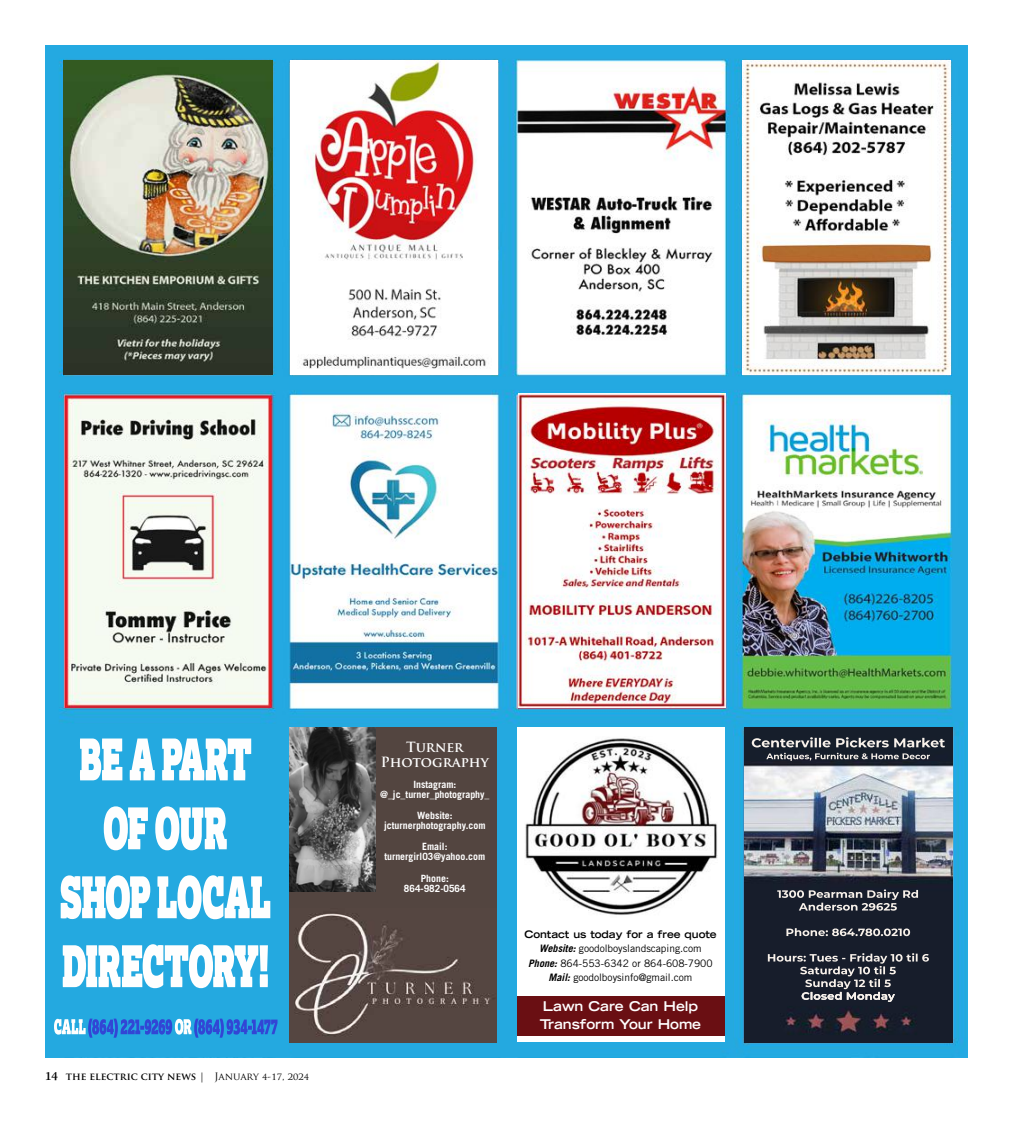
<style>
.page{position:relative;width:1013px;height:1125px;background:#fff}
.page>*{position:absolute;margin:0;border:0;box-sizing:border-box;transform-origin:0 0}
.t1{font:700 13.75px/14.6px "Trajan Pro";color:#fff;text-align:center}
.t2{font:700 expanded 13.5px/17.5px "Trade Gothic LT Std";letter-spacing:-.005em;color:#fff}
.t3{font:10.25px/14.4px "Trade Gothic LT Std";letter-spacing:-.005em;color:#000;text-align:center}
.t4{font:700 10px/10px "Trade Gothic LT Std";color:#fff;text-align:center}
.t5{font:700 10px "Trajan Pro";color:#000}
.s1{font-family:"Adobe Jenson Pro";font-weight:600;font-size:12.5px}
.s2{font-weight:400}
.s3{font-weight:700;font-stretch:expanded}
.s4{font-weight:700;font-style:italic}
</style>
<div class="page">
<img style="left:45px;top:45px;width:923px;height:1013px">
<img style="left:288px;top:724px;width:445px;height:324px">
<img style="left:64px;top:394px;width:208px;height:314px">
<img style="left:518px;top:394px;width:208px;height:314px">
<img style="left:744px;top:727px;width:208px;height:35px">
<img style="left:744px;top:762px;width:208px;height:280px">
<div style="left:45px;top:725px;width:5px;height:332px;background:#24a9e0"></div>
<img style="left:50px;top:725px;width:236px;height:332px">
<div style="left:292px;top:725px;width:284px;height:332px;background:#24a9e0"></div>
<div style="left:517px;top:728px;width:207px;height:314px;background:#fff"></div>
<div style="left:517px;top:996px;width:207px;height:40px;background:#6a0f13"></div>
<img style="left:525px;top:738px;width:192px;height:177px">
<div style="left:289px;top:728px;width:208px;height:314px;background:#534540"></div>
<img style="left:289px;top:728px;width:86px;height:164px">
<img style="left:294px;top:913px;width:197px;height:123px">
<img style="left:290px;top:60px;width:207px;height:314px">
<img style="left:742px;top:60px;width:208px;height:314px">
<img style="left:64px;top:60px;width:208px;height:314px">
<p class="t5" style="left:45px;top:1070px;width:266px"><span class="s1">14</span> the electric city news <span class="s2">| JANUARY 4-17, 2024</span></p>
<h1 class="t1" style="left:381px;top:740px;width:109px">Turner<br>Photography</h1>
<p class="t4" style="left:380px;top:779px;width:111px">Instagram: @_jc_turner_photography_</p>
<p class="t4" style="left:384px;top:810px;width:103px">Website: jcturnerphotography.com</p>
<p class="t4" style="left:384px;top:842px;width:102px">Email: turnergirl03@yahoo.com</p>
<p class="t4" style="left:404px;top:873px;width:63px">Phone:<br>864-982-0564</p>
<p class="t3" style="left:524px;top:927px;width:194px"><span class="s3">Contact us today for a free quote </span><span class="s4">Website:</span> goodolboyslandscaping.com <span class="s4">Phone:</span> 864-553-6342 or 864-608-7900<br><span class="s4">Mail:</span> goodolboysinfo@gmail.com</p>
<h2 class="t2" style="left:540px;top:997px;width:163px">Lawn Care Can Help<br>Transform Your Home</h2>
</div>
